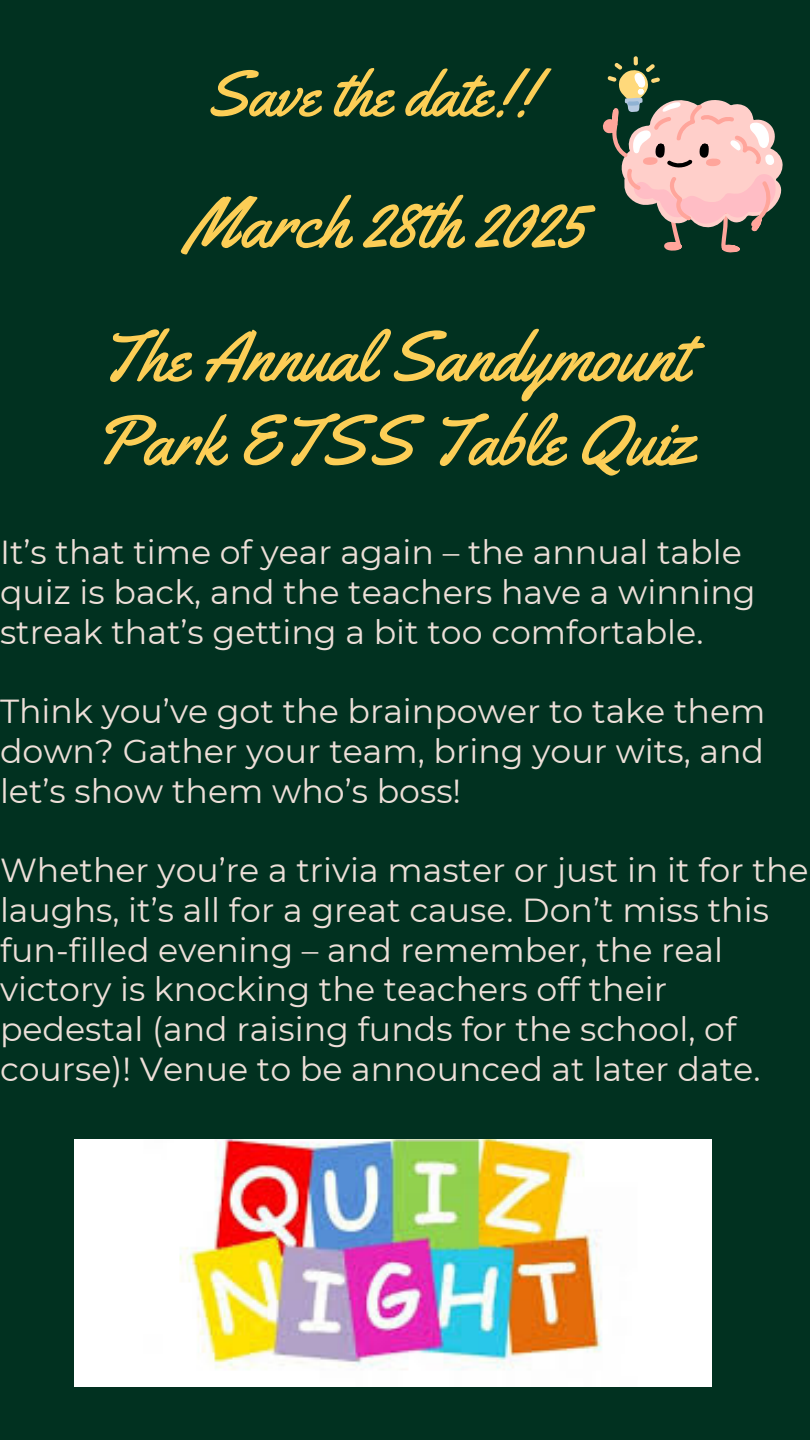
<style>
.page{position:relative;width:810px;height:1440px;background:#013120}
.page>*{position:absolute;margin:0;border:0;box-sizing:border-box;transform-origin:0 0}
.t1{font:70.4px/84px "Yellowtail";color:#fcce56}
.t2{font:64.2px "Yellowtail";color:#fcce56}
.t3{font:33.2px/39.8px "Montserrat";color:#eddfd8}
</style>
<div class="page">
<img style="left:75px;top:1139px;width:637px;height:247px">
<svg style="left:602px;top:56px;width:181px;height:197px"></svg>
<h1 class="t2" style="left:206px;top:53px;width:329px">Save the date!!</h1>
<p class="t1" style="left:187px;top:181px;width:400px">March 28th 2025</p>
<p class="t1" style="left:93px;top:315px;width:602px">The Annual Sandymount<br>Park ETSS Table Quiz</p>
<h1 class="t3" style="left:0;top:532px;width:757px">It’s that time of year again – the annual table quiz is back, and the teachers have a winning streak that’s getting a bit too comfortable.</h1>
<p class="t3" style="left:0;top:691px;width:767px;text-align:justify">Think you’ve got the brainpower to take them down? Gather your team, bring your wits, and let’s show them who’s boss!</p>
<h1 class="t3" style="left:0;top:850px;width:810px">Whether you’re a trivia master or just in it for the laughs, it’s all for a great cause. Don’t miss this fun-filled evening – and remember, the real victory is knocking the teachers off their pedestal (and raising funds for the school, of course)! Venue to be announced at later date.</h1>
</div>
